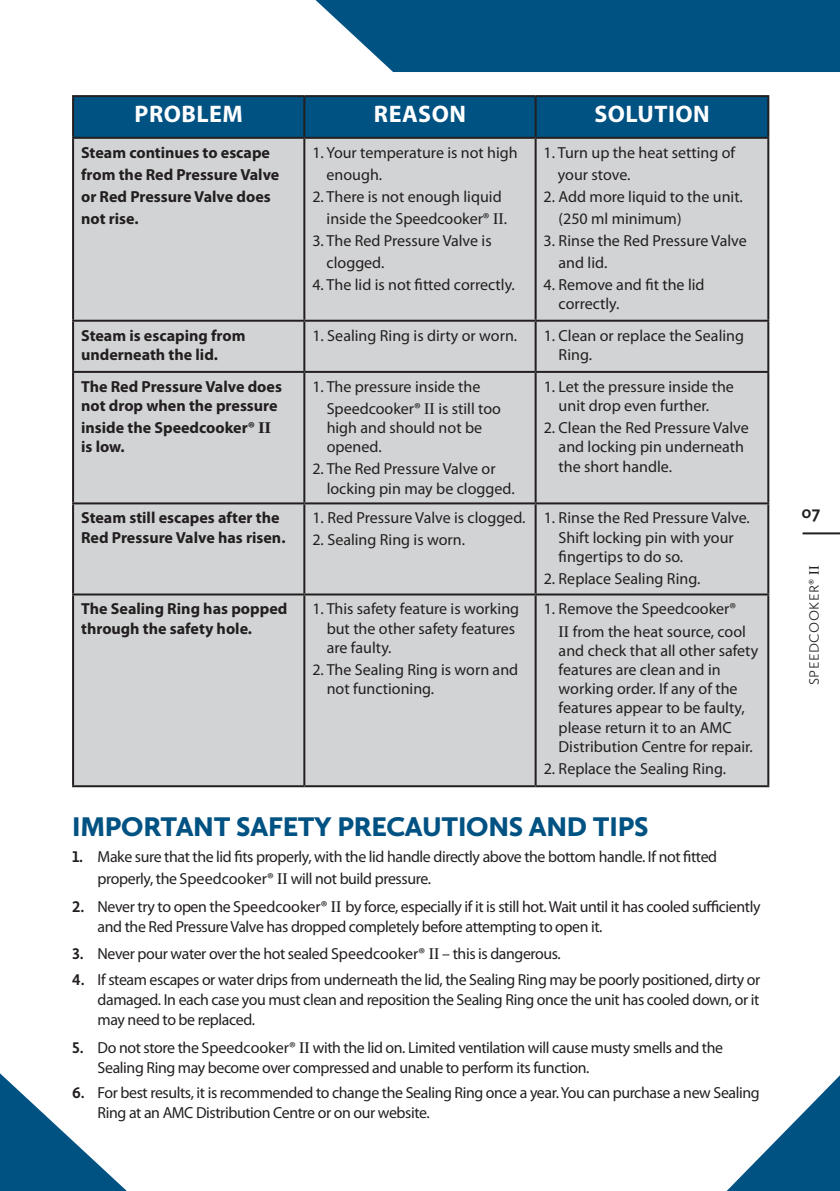
<style>
.page{position:relative;width:840px;height:1191px;background:#fff}
.page>*{position:absolute;margin:0;border:0;box-sizing:border-box;transform-origin:0 0}
.t1{font:900 28px "Calluna Sans";letter-spacing:-.01em;color:#005283}
.t2{font:700 24px "Myriad Pro";letter-spacing:.02em;color:#fff}
.t3{font:700 18px "Calluna Sans";color:#231f20}
.t4{font:16px/19.2px "Myriad Pro";color:#231f20}
.t5{font:16px/20px "Myriad Pro";letter-spacing:-.025em;color:#231f20}
.t6{font:700 16px/19.2px "Myriad Pro";color:#231f20}
.t7{font:300 14px "Calluna Sans";letter-spacing:.035em;color:#231f20}
.s1{font-family:"Times"}
.s2{font-family:"Calluna Sans";font-weight:700}
.s3{font-family:"Times";font-weight:400}
</style>
<div class="page">
<svg style="left:0;top:1073px;width:127px;height:118px"></svg>
<svg style="left:315px;top:0;width:524px;height:72px;background:#135e8c"></svg>
<svg style="left:726px;top:1076px;width:113px;height:115px"></svg>
<div style="left:74px;top:97px;width:692px;height:40px;background:#005283"></div>
<div style="left:74px;top:139px;width:692px;height:646px;background:#d1d3d4"></div>
<hr style="left:72px;top:95px;width:232px;height:2px;background:#231f20">
<hr style="left:72px;top:97px;width:2px;height:40px;background:#231f20">
<hr style="left:304px;top:95px;width:231px;height:2px;background:#231f20">
<hr style="left:303px;top:97px;width:2px;height:40px;background:#231f20">
<hr style="left:535px;top:95px;width:233px;height:2px;background:#231f20">
<hr style="left:534px;top:97px;width:2px;height:40px;background:#231f20">
<hr style="left:766px;top:97px;width:2px;height:40px;background:#231f20">
<hr style="left:72px;top:137px;width:232px;height:2px;background:#231f20">
<hr style="left:72px;top:139px;width:2px;height:181px;background:#231f20">
<hr style="left:304px;top:137px;width:231px;height:2px;background:#231f20">
<hr style="left:303px;top:139px;width:2px;height:181px;background:#231f20">
<hr style="left:535px;top:137px;width:233px;height:2px;background:#231f20">
<hr style="left:534px;top:139px;width:2px;height:181px;background:#231f20">
<hr style="left:766px;top:139px;width:2px;height:181px;background:#231f20">
<hr style="left:72px;top:320px;width:232px;height:2px;background:#231f20">
<hr style="left:72px;top:322px;width:2px;height:49px;background:#231f20">
<hr style="left:304px;top:320px;width:231px;height:2px;background:#231f20">
<hr style="left:303px;top:322px;width:2px;height:49px;background:#231f20">
<hr style="left:535px;top:320px;width:233px;height:2px;background:#231f20">
<hr style="left:534px;top:322px;width:2px;height:49px;background:#231f20">
<hr style="left:766px;top:322px;width:2px;height:49px;background:#231f20">
<hr style="left:72px;top:371px;width:232px;height:2px;background:#231f20">
<hr style="left:72px;top:373px;width:2px;height:129px;background:#231f20">
<hr style="left:304px;top:371px;width:231px;height:2px;background:#231f20">
<hr style="left:303px;top:373px;width:2px;height:129px;background:#231f20">
<hr style="left:535px;top:371px;width:233px;height:2px;background:#231f20">
<hr style="left:534px;top:373px;width:2px;height:129px;background:#231f20">
<hr style="left:766px;top:373px;width:2px;height:129px;background:#231f20">
<hr style="left:72px;top:502px;width:232px;height:2px;background:#231f20">
<hr style="left:72px;top:504px;width:2px;height:89px;background:#231f20">
<hr style="left:304px;top:502px;width:231px;height:2px;background:#231f20">
<hr style="left:303px;top:504px;width:2px;height:89px;background:#231f20">
<hr style="left:535px;top:502px;width:233px;height:2px;background:#231f20">
<hr style="left:534px;top:504px;width:2px;height:89px;background:#231f20">
<hr style="left:766px;top:504px;width:2px;height:89px;background:#231f20">
<hr style="left:72px;top:593px;width:232px;height:2px;background:#231f20">
<hr style="left:72px;top:595px;width:2px;height:190px;background:#231f20">
<hr style="left:304px;top:593px;width:231px;height:2px;background:#231f20">
<hr style="left:303px;top:595px;width:2px;height:190px;background:#231f20">
<hr style="left:535px;top:593px;width:233px;height:2px;background:#231f20">
<hr style="left:534px;top:595px;width:2px;height:190px;background:#231f20">
<hr style="left:766px;top:595px;width:2px;height:190px;background:#231f20">
<hr style="left:72px;top:785px;width:232px;height:2px;background:#231f20">
<hr style="left:304px;top:785px;width:231px;height:2px;background:#231f20">
<hr style="left:535px;top:785px;width:233px;height:2px;background:#231f20">
<hr style="left:802px;top:532px;width:37px;height:2px;background:#231f20">
<h2 class="t2" style="left:134px;top:98px;width:110px">PROBLEM</h2>
<h2 class="t2" style="left:374px;top:98px;width:93px">REASON</h2>
<h2 class="t2" style="left:594px;top:98px;width:117px">SOLUTION</h2>
<p class="t6" style="left:81px;top:141px;width:200px;line-height:22px">Steam continues to escape from the Red Pressure Valve or Red Pressure Valve does not rise.</p>
<p class="t4" style="left:326px;top:141px;width:193px;line-height:22px;text-indent:-14px">1. Your temperature is not high enough.</p>
<p class="t4" style="left:557px;top:141px;width:179px;line-height:22px;text-indent:-14px">1. Turn up the heat setting of your stove.</p>
<p class="t4" style="left:558px;top:185px;width:186px;line-height:22px;text-indent:-15px">2. Add more liquid to the unit. (250 ml minimum)</p>
<p class="t4" style="left:558px;top:229px;width:190px;line-height:22px;text-indent:-15px">3. Rinse the Red Pressure Valve and lid.</p>
<p class="t4" style="left:558px;top:275px;width:147px;text-indent:-15px">4. Remove and fit the lid correctly.</p>
<p class="t4" style="left:326px;top:185px;width:182px;line-height:22px;text-indent:-14px">2. There is not enough liquid inside the Speedcooker® <span class="s1">II</span>.</p>
<p class="t4" style="left:326px;top:229px;width:166px;line-height:22px;text-indent:-14px">3. The Red Pressure Valve is clogged.</p>
<p class="t4" style="left:312px;top:275px;width:204px">4. The lid is not fitted correctly.</p>
<p class="t6" style="left:81px;top:325px;width:166px">Steam is escaping from underneath the lid.</p>
<p class="t4" style="left:312px;top:325px;width:206px">1. Sealing Ring is dirty or worn.</p>
<p class="t4" style="left:558px;top:325px;width:187px;text-indent:-15px">1. Clean or replace the Sealing<br>Ring.</p>
<p class="t6" style="left:81px;top:376px;width:202px">The Red Pressure Valve does not drop when the pressure</p>
<p class="t6" style="left:81px;top:417px;width:191px">inside the Speedcooker® <span class="s1">II </span>is low.</p>
<p class="t4" style="left:326px;top:375px;width:176px;line-height:22px;text-indent:-14px">1. The pressure inside the<br>Speedcooker® <span class="s1">II</span> is still too</p>
<p class="t4" style="left:326px;top:418px;width:157px">high and should not be opened.</p>
<p class="t4" style="left:326px;top:459px;width:189px;text-indent:-14px">2. The Red Pressure Valve or locking pin may be clogged.</p>
<p class="t4" style="left:558px;top:377px;width:177px;text-indent:-15px">1. Let the pressure inside the unit drop even further.</p>
<p class="t4" style="left:558px;top:418px;width:191px;text-indent:-15px">2. Clean the Red Pressure Valve and locking pin underneath the short handle.</p>
<p class="t6" style="left:81px;top:508px;width:206px">Steam still escapes after the<br>Red Pressure Valve has risen.</p>
<p class="t4" style="left:312px;top:508px;width:214px">1. Red Pressure Valve is clogged.</p>
<p class="t4" style="left:312px;top:530px;width:154px">2. Sealing Ring is worn.</p>
<p class="t6" style="left:81px;top:599px;width:208px">The Sealing Ring has popped through the safety hole.</p>
<p class="t4" style="left:326px;top:599px;width:194px;text-indent:-14px">1. This safety feature is working but the other safety features are faulty.</p>
<p class="t4" style="left:326px;top:659px;width:193px;text-indent:-14px">2. The Sealing Ring is worn and not functioning.</p>
<p class="t4" style="left:558px;top:508px;width:193px;text-indent:-15px">1. Rinse the Red Pressure Valve.<br>Shift locking pin with your fingertips to do so.</p>
<p class="t4" style="left:543px;top:568px;width:158px">2. Replace Sealing Ring.</p>
<p class="t4" style="left:558px;top:598px;width:189px;line-height:22px;text-indent:-15px">1. Remove the Speedcooker®<br><span class="s1">II</span> from the heat source, cool</p>
<p class="t4" style="left:558px;top:640px;width:201px">and check that all other safety features are clean and in working order. If any of the features appear to be faulty, please return it to an AMC<br>Distribution Centre for repair.</p>
<p class="t4" style="left:543px;top:758px;width:184px">2. Replace the Sealing Ring.</p>
<h1 class="t1" style="left:72px;top:809px;width:577px">IMPORTANT SAFETY PRECAUTIONS AND TIPS</h1>
<p class="t5" style="left:98px;top:845px;width:620px;line-height:22px;text-indent:-25px"><span class="s2">1.</span> Make sure that the lid fits properly, with the lid handle directly above the bottom handle. If not fitted properly, the Speedcooker® <span class="s1">II</span> will not build pressure.</p>
<p class="t5" style="left:98px;top:896px;width:664px;text-indent:-25px"><span class="s2">2.</span> Never try to open the Speedcooker® <span class="s1">II</span> by force, especially if it is still hot. Wait until it has cooled sufficiently and the Red Pressure Valve has dropped completely before attempting to open it.</p>
<p class="t5" style="left:72px;top:943px;width:490px"><span class="s2">3.</span> Never pour water over the hot sealed Speedcooker® <span class="s1">II</span> – this is dangerous.</p>
<p class="t4" style="left:98px;top:969px;width:664px;line-height:20px;text-align:justify;text-indent:-25px"><span class="s2">4.</span> If steam escapes or water drips from underneath the lid, the Sealing Ring may be poorly positioned, dirty or damaged. In each case you must clean and reposition the Sealing Ring once the unit has cooled down, or it may need to be replaced.</p>
<p class="t5" style="left:98px;top:1037px;width:626px;text-indent:-25px"><span class="s2">5.</span> Do not store the Speedcooker® <span class="s1">II</span> with the lid on. Limited ventilation will cause musty smells and the<br>Sealing Ring may become over compressed and unable to perform its function.</p>
<p class="t5" style="left:98px;top:1082px;width:663px;text-indent:-25px"><span class="s2">6.</span> For best results, it is recommended to change the Sealing Ring once a year. You can purchase a new Sealing<br>Ring at an AMC Distribution Centre or on our website.</p>
<p class="t3" style="left:801px;top:501px;width:20px">07</p>
<p class="t7" style="left:805px;top:685px;width:122px;rotate:-90deg">SPEEDCOOKER® <span class="s3">II</span></p>
</div>
